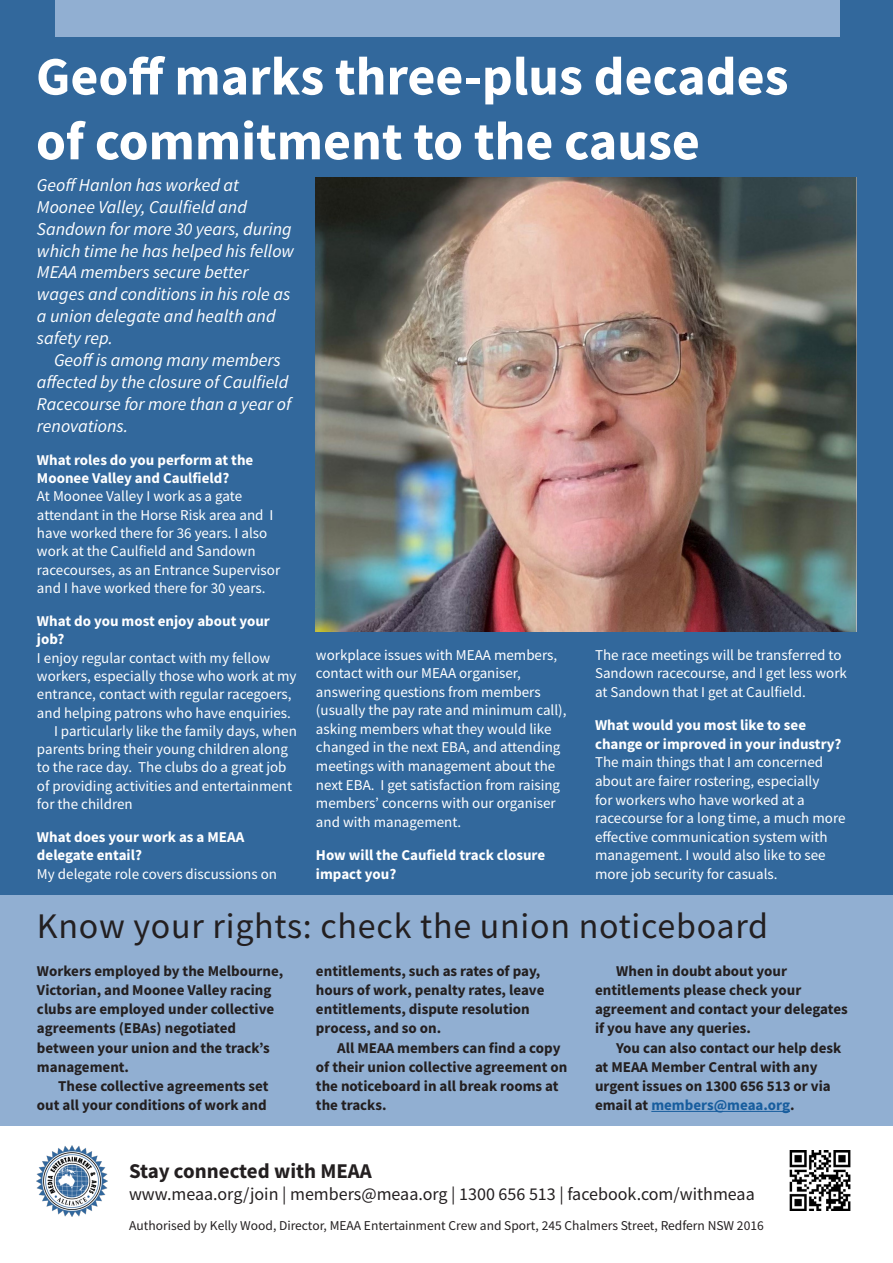
<style>
.page{position:relative;width:893px;height:1263px;background:#32689c}
.page>*{position:absolute;margin:0;border:0;box-sizing:border-box;transform-origin:0 0}
.t1{font:700 54px/64.8px "Source Sans Pro";color:#fff}
.t2{font:36px "Source Sans Pro";letter-spacing:.02em;color:#231f20}
.t3{font:700 21px "Source Sans Pro";color:#231f20}
.t4{font:italic 18px/21.9px "Source Sans Pro";color:#fff}
.t5{font:18px "Source Sans Pro";color:#231f20}
.t6{font:15px/18.6px "Source Sans Pro";color:#fff}
.t7{font:700 15px/19px "Source Sans Pro";color:#231f20}
.t8{font:700 15px/18.3px "Source Sans Pro";color:#fff}
.t9{font:13.5px "Source Sans Pro";color:#231f20}
.s1{color:#175d9e}
</style>
<div class="page">
<div style="left:0;top:895px;width:893px;height:255px;background:#91afd2"></div>
<div style="left:0;top:1127px;width:893px;height:136px;background:#fff"></div>
<div style="left:55px;top:0;width:785px;height:36px;background:#91afd2"></div>
<hr style="left:651px;top:1111px;width:139px;height:1px;background:#175d9e">
<img style="left:789px;top:1151px;width:62px;height:60px">
<img style="left:37px;top:1145px;width:71px;height:71px">
<img style="left:316px;top:177px;width:540px;height:454px">
<p class="t1" style="left:36px;top:43px;width:754px">Geoff marks three-plus decades of commitment to the cause</p>
<p class="t4" style="left:37px;top:174px;width:259px">Geoff Hanlon has worked at<br>Moonee Valley, Caulfield and<br>Sandown for more 30 years, during which time he has helped his fellow<br>MEAA members secure better wages and conditions in his role as a union delegate and health and safety rep.</p>
<p class="t4" style="left:37px;top:349px;width:256px;text-indent:17px">Geoff is among many members affected by the closure of Caulfield<br>Racecourse for more than a year of renovations.</p>
<p class="t8" style="left:37px;top:450px;width:218px">What roles do you perform at the<br>Moonee Valley and Caulfield?</p>
<p class="t6" style="left:37px;top:487px;width:245px">At Moonee Valley I work as a gate attendant in the Horse Risk area and I have worked there for 36 years. I also work at the Caulfield and Sandown racecourses, as an Entrance Supervisor and I have worked there for 30 years.</p>
<p class="t8" style="left:37px;top:612px;width:234px">What do you most enjoy about your job?</p>
<p class="t6" style="left:37px;top:648px;width:261px">I enjoy regular contact with my fellow workers, especially those who work at my entrance, contact with regular racegoers, and helping patrons who have enquiries.</p>
<p class="t6" style="left:37px;top:721px;width:261px;text-indent:17px">I particularly like the family days, when parents bring their young children along to the race day. The clubs do a great job of providing activities and entertainment for the children</p>
<p class="t8" style="left:37px;top:828px;width:209px">What does your work as a MEAA delegate entail?</p>
<p class="t6" style="left:37px;top:864px;width:242px">My delegate role covers discussions on</p>
<p class="t6" style="left:316px;top:645px;width:252px">workplace issues with MEAA members, contact with our MEAA organiser, answering questions from members (usually the pay rate and minimum call), asking members what they would like changed in the next EBA, and attending meetings with management about the next EBA. I get satisfaction from raising members’ concerns with our organiser and with management.</p>
<p class="t8" style="left:316px;top:846px;width:231px">How will the Caufield track closure impact you?</p>
<p class="t6" style="left:595px;top:645px;width:253px">The race meetings will be transferred to<br>Sandown racecourse, and I get less work at Sandown that I get at Caulfield.</p>
<p class="t8" style="left:595px;top:716px;width:248px">What would you most like to see change or improved in your industry?</p>
<p class="t6" style="left:595px;top:753px;width:252px">The main things that I am concerned about are fairer rostering, especially<br>for workers who have worked at a racecourse for a long time, a much more effective communication system with management. I would also like to see more job security for casuals.</p>
<p class="t2" style="left:37px;top:903px;width:733px">Know your rights: check the union noticeboard</p>
<p class="t7" style="left:37px;top:961px;width:248px">Workers employed by the Melbourne,<br>Victorian, and Moonee Valley racing clubs are employed under collective agreements (EBAs) negotiated between your union and the track’s management.</p>
<p class="t7" style="left:37px;top:1076px;width:233px;text-align:right">These collective agreements set out all your conditions of work and</p>
<p class="t7" style="left:316px;top:961px;width:230px">entitlements, such as rates of pay, hours of work, penalty rates, leave entitlements, dispute resolution process, and so on.</p>
<p class="t7" style="left:316px;top:1038px;width:253px;text-indent:21px">All MEAA members can find a copy of their union collective agreement on the noticeboard in all break rooms at the tracks.</p>
<p class="t7" style="left:595px;top:961px;width:254px;text-indent:21px">When in doubt about your entitlements please check your agreement and contact your delegates if you have any queries.</p>
<p class="t7" style="left:595px;top:1038px;width:248px;text-indent:21px">You can also contact our help desk at MEAA Member Central with any urgent issues on 1300 656 513 or via email at <span class="s1">members@meaa.org</span>.</p>
<p class="t3" style="left:129px;top:1157px;width:244px">Stay connected with MEAA</p>
<p class="t5" style="left:129px;top:1182px;width:627px">www.meaa.org/join | members@meaa.org | 1300 656 513 | facebook.com/withmeaa</p>
<p class="t9" style="left:129px;top:1216px;width:636px">Authorised by Kelly Wood, Director, MEAA Entertainment Crew and Sport, 245 Chalmers Street, Redfern NSW 2016</p>
</div>
